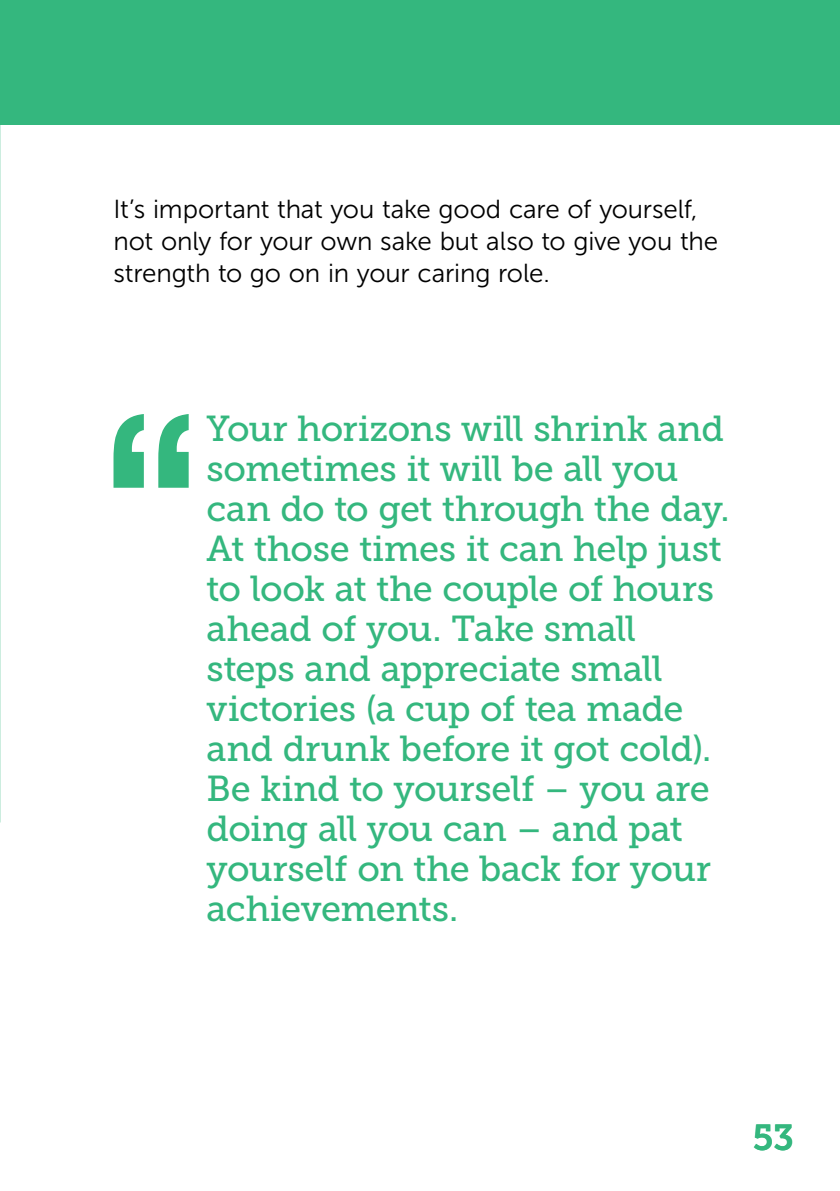
<style>
.page{position:relative;width:840px;height:1191px;background:#fff}
.page>*{position:absolute;margin:0;border:0;box-sizing:border-box;transform-origin:0 0}
.Quote_18_20{font:36px/40px "Museo Slab 500";letter-spacing:-.02em;color:#34b77e}
.t1{font:36px "Museo Slab 700";color:#34b77e}
.Body{font:26px/32px "Museo Sans 300";letter-spacing:-.005em;color:#000}
.s1{color:#fff}
</style>
<div class="page">
<svg style="left:113px;top:414px;width:75px;height:74px"></svg>
<img style="left:0;top:0;width:1px;height:822px">
<div style="left:0;top:0;width:839px;height:125px;background:#34b77e"></div>
<p class="Body" style="left:113px;top:193px;width:606px">It’s important that you take good care of yourself, not only for your own sake but also to give you the strength to go on in your caring role.</p>
<p class="Quote_18_20" style="left:206px;top:409px;width:524px;text-indent:-14px"><span class="s1">“</span>Your horizons will shrink and sometimes it will be all you can do to get through the day.<br>At those times it can help just to look at the couple of hours ahead of you. Take small steps and appreciate small victories (a cup of tea made and drunk before it got cold).<br>Be kind to yourself – you are doing all you can – and pat yourself on the back for your achievements.<span class="s1">”</span></p>
<p class="t1" style="left:752px;top:1117px;width:43px">53</p>
</div>
